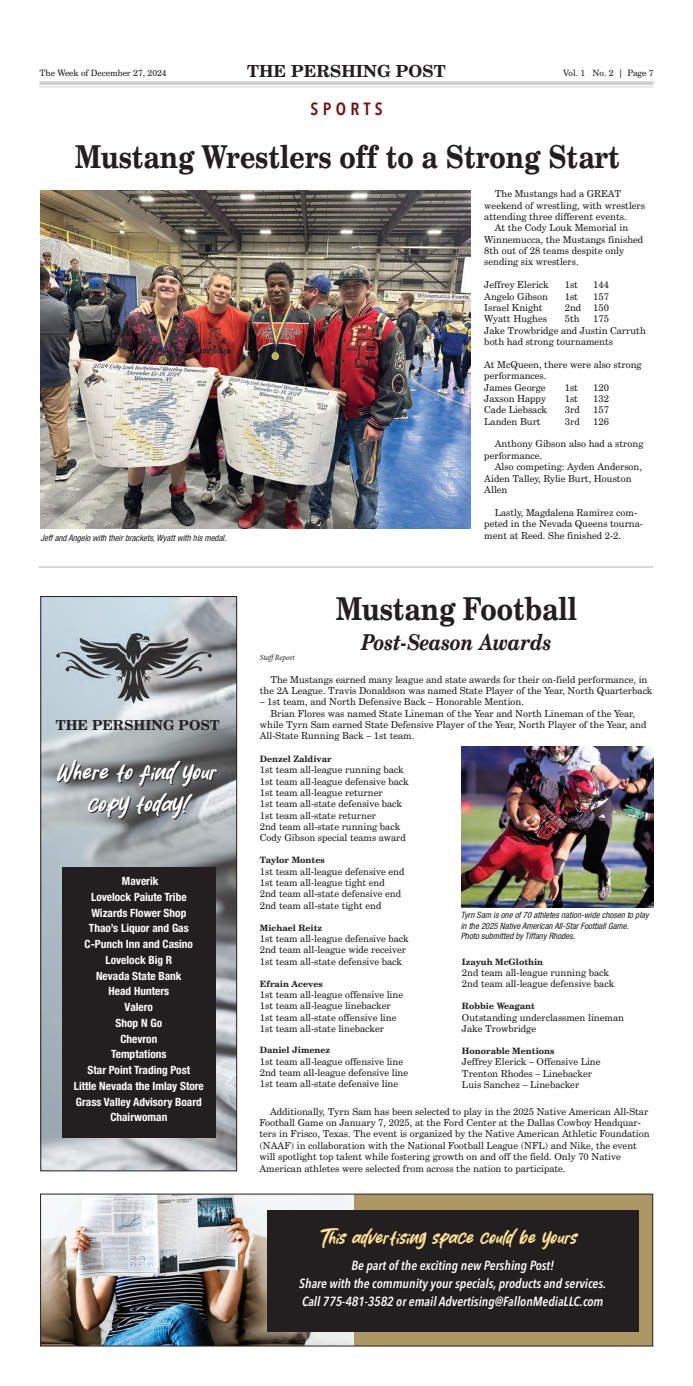
<style>
.page{position:relative;width:693px;height:1386px;background:#fff}
.page>*{position:absolute;margin:0;border:0;box-sizing:border-box;transform-origin:0 0}
.t1{font:700 31.5px "Century Schoolbook BT";color:#231f20;scale:.85 1}
.t2{font:italic 700 21.88px "Century Schoolbook BT";color:#231f20;scale:.85 1}
.t3{font:20.12px/32.1px "Bitcheese";color:#fff;text-align:center}
.t4{font:600 17.5px "Avenir Next Condensed";letter-spacing:.25em;color:#761011}
.t5{font:16.62px "Bitcheese";color:#ffe192}
.t6{font:700 16.62px "Century Schoolbook BT";color:#231f20}
.t7{font:700 13.74px "Century Schoolbook BT";color:#231f20}
.t8{font:italic 600 13.12px/18px "Avenir Next Condensed";color:#fff;text-align:center}
.t9{font:700 condensed 11.38px/15.8px "Helvetica Neue";color:#fff;text-align:center}
.t10{font:9.62px/11.4px "Century Schoolbook BT";color:#231f20}
.t11{font:italic condensed 8.75px/10.5px "Helvetica Neue";color:#231f20}
.t12{font:700 8.75px "Century Schoolbook BT";color:#231f20}
.t13{font:8.75px "Century Schoolbook BT";color:#231f20}
.t14{font:italic 7.88px "Minion Pro";letter-spacing:-.02em;color:#231f20}
</style>
<div class="page">
<hr style="left:39px;top:81px;width:615px;height:4px;background:#d4d5d7">
<hr style="left:39px;top:86px;width:615px;height:1px;background:#cdced0">
<div style="left:41px;top:1195px;width:611px;height:151px;background:#ad9864"></div>
<img style="left:42px;top:1196px;width:311px;height:148px">
<div style="left:40px;top:1194px;width:613px;height:152px;border:1px solid #231f20"></div>
<div style="left:267px;top:1210px;width:372px;height:121px;background:#231f20"></div>
<img style="left:40px;top:190px;width:430px;height:338px">
<hr style="left:39px;top:566px;width:614px;height:2px;background:#d1d2d4">
<img style="left:43px;top:598px;width:192px;height:571px">
<div style="left:41px;top:596px;width:196px;height:575px;border:1px solid #231f20"></div>
<img style="left:49px;top:628px;width:170px;height:86px">
<div style="left:62px;top:867px;width:153px;height:271px;background:#231f20"></div>
<img style="left:462px;top:747px;width:191px;height:161px">
<p class="t13" style="left:39px;top:70px;width:129px">The Week of December 27, 2024</p>
<h3 class="t6" style="left:247px;top:65px;width:200px">THE PERSHING POST</h3>
<p class="t13" style="left:563px;top:70px;width:92px">Vol. 1 No. 2 | Page 7</p>
<h3 class="t4" style="left:310px;top:94px;width:74px">SPORTS</h3>
<h1 class="t1" style="left:75px;top:145px;width:643px">Mustang Wrestlers off to a Strong Start</h1>
<p class="t11" style="left:40px;top:534px;width:188px">Jeff and Angelo with their brackets, Wyatt with his medal.</p>
<h3 class="t7" style="left:56px;top:720px;width:166px">THE PERSHING POST</h3>
<h3 class="t3" style="left:58px;top:758px;width:161px">Where to find your copy today!</h3>
<p class="t9" style="left:74px;top:874px;width:132px">Maverik<br>Lovelock Paiute Tribe<br>Wizards Flower Shop<br>Thao’s Liquor and Gas<br>C-Punch Inn and Casino<br>Lovelock Big R<br>Nevada State Bank<br>Head Hunters<br>Valero<br>Shop N Go<br>Chevron<br>Temptations<br>Star Point Trading Post<br>Little Nevada the Imlay Store<br>Grass Valley Advisory Board<br>Chairwoman</p>
<p class="t10" style="left:495px;top:189px;width:128px">The Mustangs had a GREAT</p>
<p class="t10" style="left:484px;top:200px;width:162px">weekend of wrestling, with wrestlers</p>
<p class="t10" style="left:484px;top:212px;width:144px">attending three different events.</p>
<p class="t10" style="left:495px;top:223px;width:135px">At the Cody Louk Memorial in</p>
<p class="t10" style="left:484px;top:235px;width:160px">Winnemucca, the Mustangs finished</p>
<p class="t10" style="left:484px;top:246px;width:141px">8th out of 28 teams despite only</p>
<p class="t10" style="left:484px;top:257px;width:96px">sending six wrestlers.</p>
<p class="t10" style="left:484px;top:280px;width:66px">Jeffrey Elerick</p>
<p class="t10" style="left:565px;top:280px;width:15px">1st</p>
<p class="t10" style="left:593px;top:280px;width:17px">144</p>
<p class="t10" style="left:484px;top:291px;width:65px">Angelo Gibson</p>
<p class="t10" style="left:565px;top:291px;width:15px">1st</p>
<p class="t10" style="left:593px;top:291px;width:17px">157</p>
<p class="t10" style="left:484px;top:303px;width:60px">Israel Knight</p>
<p class="t10" style="left:565px;top:303px;width:46px">2nd 150</p>
<p class="t10" style="left:484px;top:314px;width:64px">Wyatt Hughes</p>
<p class="t10" style="left:565px;top:314px;width:16px">5th</p>
<p class="t10" style="left:484px;top:314px;width:163px;text-indent:109px">175<br>Jake Trowbridge and Justin Carruth both had strong tournaments</p>
<p class="t10" style="left:484px;top:360px;width:159px">At McQueen, there were also strong performances.<br>James George</p>
<p class="t10" style="left:565px;top:382px;width:15px">1st</p>
<p class="t10" style="left:593px;top:382px;width:17px">120</p>
<p class="t10" style="left:484px;top:394px;width:63px">Jaxson Happy</p>
<p class="t10" style="left:565px;top:394px;width:15px">1st</p>
<p class="t10" style="left:593px;top:394px;width:17px">132</p>
<p class="t10" style="left:484px;top:405px;width:64px">Cade Liebsack</p>
<p class="t10" style="left:565px;top:405px;width:16px">3rd</p>
<p class="t10" style="left:593px;top:405px;width:17px">157</p>
<p class="t10" style="left:484px;top:417px;width:58px">Landen Burt</p>
<p class="t10" style="left:565px;top:417px;width:16px">3rd</p>
<p class="t10" style="left:593px;top:417px;width:17px">126</p>
<p class="t10" style="left:484px;top:439px;width:161px;text-indent:11px">Anthony Gibson also had a strong performance.</p>
<p class="t10" style="left:484px;top:462px;width:159px;text-indent:11px">Also competing: Ayden Anderson,<br>Aiden Talley, Rylie Burt, Houston<br>Allen</p>
<p class="t10" style="left:484px;top:508px;width:160px;text-indent:11px">Lastly, Magdalena Ramirez com&shy;peted in the Nevada Queens tourna&shy;ment at Reed. She finished 2-2.</p>
<h1 class="t1" style="left:336px;top:597px;width:285px">Mustang Football</h1>
<h2 class="t2" style="left:362px;top:634px;width:226px">Post-Season Awards</h2>
<p class="t14" style="left:260px;top:654px;width:37px">StaffReport</p>
<p class="t10" style="left:260px;top:674px;width:394px;text-align:center">The Mustangs earned many league and state awards for their on-field performance, in the 2A League. Travis Donaldson was named State Player of the Year, North Quarterback</p>
<p class="t10" style="left:260px;top:697px;width:266px">– 1st team, and North Defensive Back – Honorable Mention.</p>
<p class="t10" style="left:270px;top:708px;width:366px">Brian Flores was named State Lineman of the Year and North Lineman of the Year,</p>
<p class="t10" style="left:260px;top:720px;width:388px">while Tyrn Sam earned State Defensive Player of the Year, North Player of the Year, and</p>
<p class="t10" style="left:260px;top:731px;width:156px">All-State Running Back – 1st team.</p>
<p class="t12" style="left:260px;top:755px;width:73px">Denzel Zaldivar</p>
<p class="t10" style="left:260px;top:765px;width:150px">1st team all-league running back<br>1st team all-league defensive back<br>1st team all-league returner<br>1st team all-state defensive back<br>1st team all-state returner<br>2nd team all-state running back<br>Cody Gibson special teams award</p>
<p class="t12" style="left:260px;top:857px;width:66px">Taylor Montes</p>
<p class="t10" style="left:260px;top:866px;width:146px">1st team all-league defensive end<br>1st team all-league tight end<br>2nd team all-state defensive end<br>2nd team all-state tight end</p>
<p class="t12" style="left:260px;top:924px;width:64px">Michael Reitz</p>
<p class="t10" style="left:260px;top:934px;width:150px">1st team all-league defensive back<br>2nd team all-league wide receiver<br>1st team all-state defensive back</p>
<p class="t12" style="left:260px;top:980px;width:64px">Efrain Aceves</p>
<p class="t10" style="left:260px;top:990px;width:145px">1st team all-league offensive line 1st team all-league linebacker 1st team all-state offensive line 1st team all-state linebacker</p>
<p class="t12" style="left:260px;top:1047px;width:72px">Daniel Jimenez</p>
<p class="t10" style="left:260px;top:1056px;width:150px">1st team all-league offensive line<br>2nd team all-league defensive line<br>1st team all-state defensive line</p>
<p class="t11" style="left:461px;top:911px;width:189px">Tyrn Sam is one of 70 athletes nation-wide chosen to play in the 2025 Native American All-Star Football Game.<br>Photo submitted by Tiffany Rhodes.</p>
<p class="t12" style="left:462px;top:958px;width:83px">Izayuh McGlothin</p>
<p class="t10" style="left:462px;top:968px;width:154px">2nd team all-league running back<br>2nd team all-league defensive back</p>
<p class="t12" style="left:462px;top:1003px;width:74px">Robbie Weagant</p>
<p class="t10" style="left:462px;top:1013px;width:163px">Outstanding underclassmen lineman<br>Jake Trowbridge</p>
<p class="t12" style="left:462px;top:1048px;width:94px">Honorable Mentions</p>
<p class="t10" style="left:462px;top:1057px;width:140px">Jeffrey Elerick – Offensive Line<br>Trenton Rhodes – Linebacker<br>Luis Sanchez – Linebacker</p>
<p class="t10" style="left:260px;top:1107px;width:392px;text-indent:11px">Additionally, Tyrn Sam has been selected to play in the 2025 Native American All-Star Football Game on January 7, 2025, at the Ford Center at the Dallas Cowboy Headquar&shy;ters in Frisco, Texas. The event is organized by the Native American Athletic Foundation (NAAF) in collaboration with the National Football League (NFL) and Nike, the event will spotlight top talent while fostering growth on and off the field. Only 70 Native American athletes were selected from across the nation to participate.</p>
<h3 class="t5" style="left:322px;top:1228px;width:257px">This advertising space could be yours</h3>
<h3 class="t8" style="left:299px;top:1256px;width:309px">Be part of the exciting new Pershing Post!<br>Share with the community your specials, products and services.<br>Call 775-481-3582 or email Advertising@FallonMediaLLC.com</h3>
</div>
